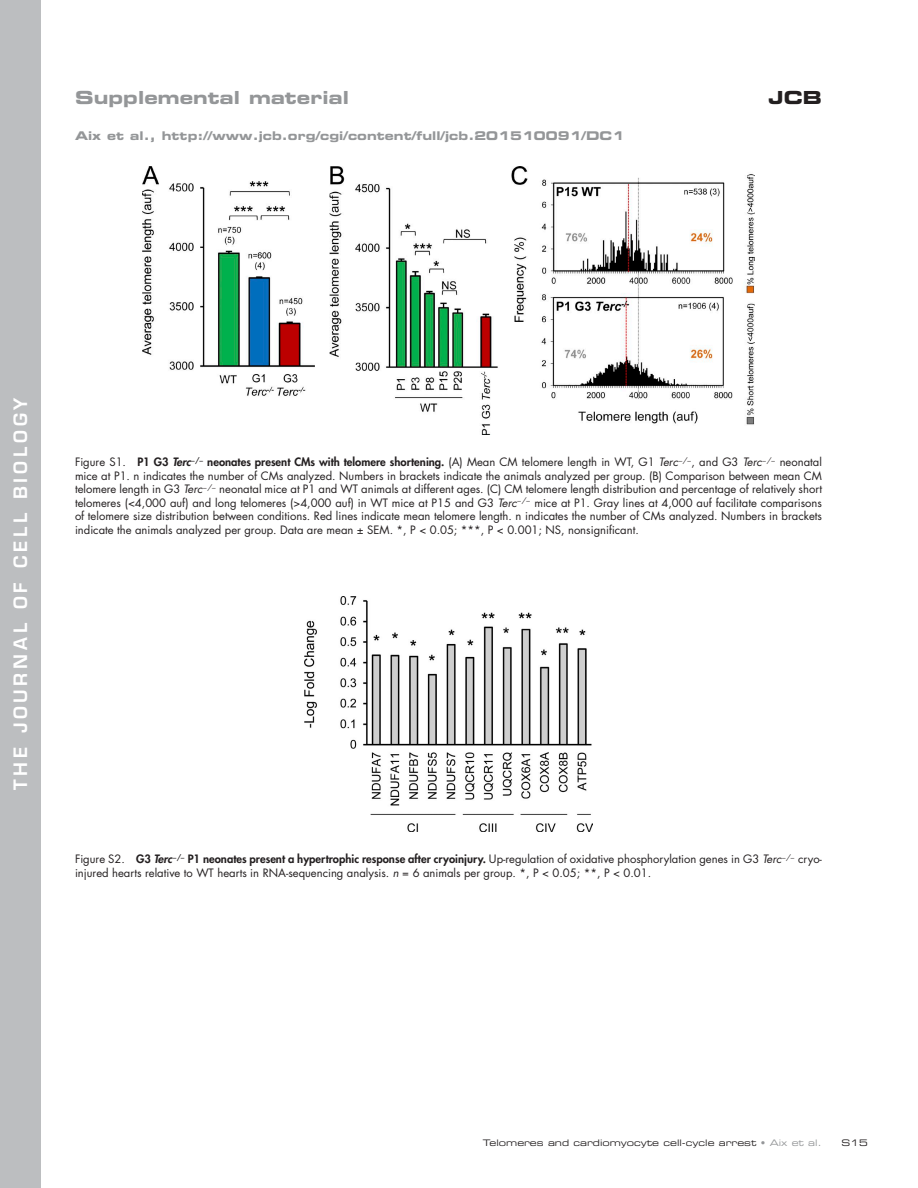
<style>
.page{position:relative;width:918px;height:1188px;background:#fff}
.page>*{position:absolute;margin:0;border:0;box-sizing:border-box;transform-origin:0 0}
.t1{font:600 18px "Eurostile LT Std";letter-spacing:.205em;color:#fff}
.t2{font:18px "Eurostile LT Std Bold Ex 2";letter-spacing:.005em;color:#949698}
.t3{font:18px "Eurostile LT Std Bold Ex 2";color:#231f20}
.t4{font:12px "Eurostile LT Std Bold Ex 2";letter-spacing:.005em;color:#949698}
.t5{font:11.25px/13.5px "Futura Std";color:#231f20;text-align:justify}
.t6{font:9px "Eurostile LT Std Ex 2";color:#231f20}
.s1{font-weight:800}
.s2{font-weight:800;font-style:italic}
.s3{font-style:italic}
.s4{color:#949698}
</style>
<div class="page">
<div style="left:0;top:0;width:40px;height:1188px;background:#bcbec0"></div>
<img style="left:142px;top:166px;width:613px;height:269px">
<img style="left:304px;top:597px;width:288px;height:235px">
<h1 class="t2" style="left:75px;top:85px;width:275px">Supplemental material</h1>
<p class="t4" style="left:75px;top:127px;width:551px">Aix et al., http://www.jcb.org/cgi/content/full/jcb.201510091/DC1</p>
<h1 class="t3" style="left:769px;top:84px;width:55px">JCB</h1>
<h1 class="t1" style="left:9px;top:790px;width:395px;rotate:-90deg">THE JOURNAL OF CELL BIOLOGY</h1>
<p class="t5" style="left:75px;top:455px;width:749px">Figure S1. <span class="s1">P1 G3</span> <span class="s2">Terc</span><sup>−</sup><sup>/</sup><sup>−</sup> <span class="s1">neonates present CMs with telomere shortening.</span> (A) Mean CM telomere length in WT, G1 <span class="s3">Terc</span><sup>−</sup><sup>/</sup><sup>−</sup>, and G3 <span class="s3">Terc</span><sup>−</sup><sup>/</sup><sup>−</sup> neonatal mice at P1. n indicates the number of CMs analyzed. Numbers in brackets indicate the animals analyzed per group. (B) Comparison between mean CM telomere length in G3 <span class="s3">Terc</span><sup>−</sup><sup>/</sup><sup>−</sup> neonatal mice at P1 and WT animals at different ages. (C) CM telomere length distribution and percentage of relatively short telomeres (&lt;4,000 auf) and long telomeres (&gt;4,000 auf) in WT mice at P15 and G3 <span class="s3">Terc</span><sup>−</sup><sup>/</sup><sup>−</sup> mice at P1. Gray lines at 4,000 auf facilitate comparisons of telomere size distribution between conditions. Red lines indicate mean telomere length. n indicates the number of CMs analyzed. Numbers in brackets indicate the animals analyzed per group. Data are mean ± SEM. *, P &lt; 0.05; ***, P &lt; 0.001; NS, nonsignificant.</p>
<p class="t5" style="left:75px;top:853px;width:749px">Figure S2. <span class="s1">G3</span> <span class="s2">Terc</span><sup>−</sup><sup>/</sup><sup>−</sup> <span class="s1">P1 neonates present a hypertrophic response after cryoinjury.</span> Up-regulation of oxidative phosphorylation genes in G3 <span class="s3">Terc</span><sup>−</sup><sup>/</sup><sup>−</sup> cryo&shy;injured hearts relative to WT hearts in RNA-sequencing analysis. <span class="s3">n</span> = 6 animals per group. *, P &lt; 0.05; **, P &lt; 0.01.</p>
<p class="t6" style="left:483px;top:1136px;width:341px">Telomeres and cardiomyocyte cell-cycle arrest <span class="s4">• Aix et al.</span></p>
<p class="t6" style="left:842px;top:1136px;width:28px">S15</p>
</div>
